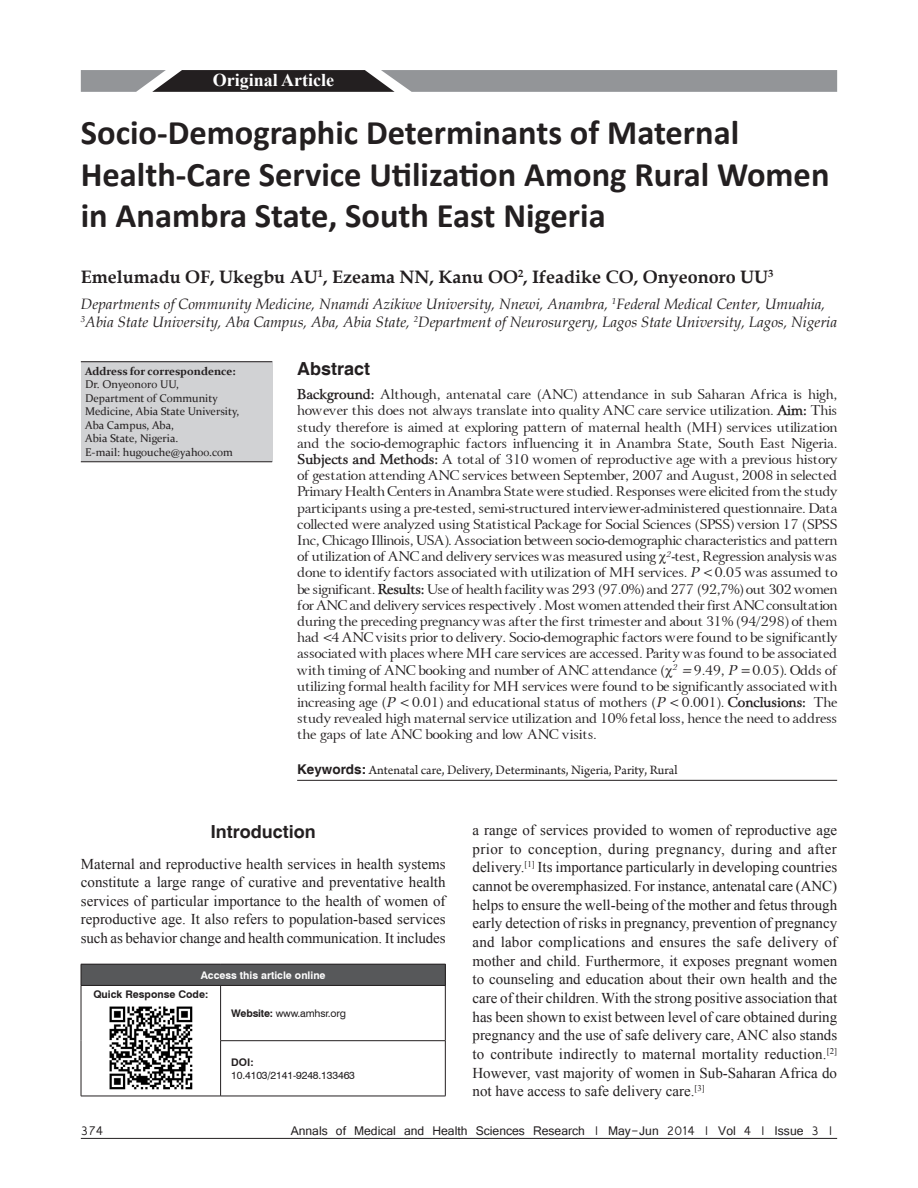
<style>
.page{position:relative;width:918px;height:1188px;background:#fff}
.page>*{position:absolute;margin:0;border:0;box-sizing:border-box;transform-origin:0 0}
.AT{font:700 34.5px/41.4px "Calibri";color:#231f20}
.AU{font:700 18px "Book Antiqua";color:#231f20}
.ABSH{font:700 18px "Helvetica";color:#231f20}
.AH{font:700 18px "Times New Roman";color:#fff}
.TX{font:15px/18.6px "Times New Roman";letter-spacing:-.005em;color:#231f20;text-align:justify}
.AFF{font:italic 15px/18px "Book Antiqua";color:#231f20}
.ABS{font:13.5px/16.2px "Array Normal";color:#231f20;text-align:justify}
.RF{font:13.5px "Vrinda";color:#231f20}
.KWD{font:13.5px "Arno Pro";color:#231f20}
.ADD{font:11.25px/13.5px "Constantia";color:#231f20}
.DOI{font:10.5px/12.6px "Swiss 721 BT";letter-spacing:-.015em;color:#231f20}
.AAO{font:700 10.5px "Swiss 721 BT";color:#fff}
.Web{font:10.5px "Swiss 721 BT";letter-spacing:-.015em;color:#231f20}
.QRC{font:700 10.5px "Swiss 721 BT";color:#231f20}
.s1{font-family:"Array";font-weight:700}
.s2{font-family:"Array";font-style:italic}
.s3{font-family:"Helvetica";font-weight:700}
.s4{font-weight:700}
</style>
<div class="page">
<hr style="left:81px;top:1138px;width:756px;height:1px;background:#231f20">
<svg style="left:81px;top:70px;width:756px;height:22px;background:#79797b"></svg>
<div style="left:81px;top:361px;width:191px;height:101px;background:#d1d2d4"></div>
<hr style="left:81px;top:361px;width:191px;height:1px;background:#231f20">
<hr style="left:81px;top:461px;width:191px;height:1px;background:#231f20">
<hr style="left:297px;top:780px;width:540px;height:1px;background:#231f20">
<div style="left:81px;top:964px;width:364px;height:21px;background:#57585a"></div>
<svg style="left:445px;top:965px;width:1px;height:20px"></svg>
<hr style="left:81px;top:1096px;width:140px;height:1px;background:#231f20">
<hr style="left:445px;top:986px;width:1px;height:55px;background:#231f20">
<hr style="left:445px;top:1041px;width:1px;height:55px;background:#231f20">
<hr style="left:220px;top:986px;width:1px;height:55px;background:#231f20">
<hr style="left:220px;top:1040px;width:226px;height:1px;background:#231f20">
<hr style="left:220px;top:1041px;width:1px;height:55px;background:#231f20">
<hr style="left:81px;top:986px;width:1px;height:55px;background:#231f20">
<hr style="left:81px;top:1041px;width:1px;height:55px;background:#231f20">
<hr style="left:81px;top:964px;width:140px;height:1px;background:#231f20">
<svg style="left:81px;top:964px;width:1px;height:21px"></svg>
<hr style="left:221px;top:964px;width:225px;height:1px;background:#231f20">
<hr style="left:81px;top:985px;width:140px;height:1px;background:#231f20">
<hr style="left:221px;top:985px;width:225px;height:1px;background:#231f20">
<hr style="left:221px;top:1096px;width:225px;height:1px;background:#231f20">
<img style="left:109px;top:1006px;width:84px;height:84px">
<p class="AH" style="left:213px;top:68px;width:123px">Original Article</p>
<p class="AT" style="left:81px;top:112px;width:750px">Socio-Demographic Determinants of Maternal<br>Health-Care Service Utilization Among Rural Women in Anambra State, South East Nigeria</p>
<p class="AU" style="left:81px;top:265px;width:694px">Emelumadu OF, Ukegbu AU<sup>1</sup>, Ezeama NN, Kanu OO<sup>2</sup>, Ifeadike CO, Onyeonoro UU<sup>3</sup></p>
<p class="AFF" style="left:81px;top:295px;width:758px">Departments of Community Medicine, Nnamdi Azikiwe University, Nnewi, Anambra, <sup>1</sup>Federal Medical Center, Umuahia,<br><sup>3</sup>Abia State University, Aba Campus, Aba, Abia State, <sup>2</sup>Department of Neurosurgery, Lagos State University, Lagos, Nigeria</p>
<p class="ABSH" style="left:297px;top:357px;width:75px">Abstract</p>
<p class="ABS" style="left:297px;top:385px;width:542px"><span class="s1">Background:</span> Although, antenatal care (ANC) attendance in sub Saharan Africa is high, however this does not always translate into quality ANC care service utilization. <span class="s1">Aim:</span> This study therefore is aimed at exploring pattern of maternal health (MH) services utilization and the socio‑demographic factors influencing it in Anambra State, South East Nigeria.<br><span class="s1">Subjects and Methods:</span> A total of 310 women of reproductive age with a previous history of gestation attending ANC services between September, 2007 and August, 2008 in selected Primary Health Centers in Anambra State were studied. Responses were elicited from the study participants using a pre‑tested, semi‑structured interviewer‑administered questionnaire. Data collected were analyzed using Statistical Package for Social Sciences (SPSS) version 17 (SPSS Inc, Chicago Illinois, USA). Association between socio‑demographic characteristics and pattern of utilization of ANC and delivery services was measured using <sup>2</sup>‑test, Regression analysis was done to identify factors associated with utilization of MH services. <span class="s2">P</span> &lt; 0.05 was assumed to be significant. <span class="s1">Results:</span> Use of health facility was 293 (97.0%) and 277 (92,7%) out 302 women for ANC and delivery services respectively . Most women attended their first ANC consultation during the preceding pregnancy was after the first trimester and about 31% (94/298) of them had &lt;4 ANC visits prior to delivery. Socio‑demographic factors were found to be significantly associated with places where MH care services are accessed. Parity was found to be associated with timing of ANC booking and number of ANC attendance ( <sup>2</sup> <span class="s2">=</span> 9.49, <span class="s2">P</span> = 0.05). Odds of utilizing formal health facility for MH services were found to be significantly associated with increasing age (<span class="s2">P</span> &lt; 0.01) and educational status of mothers (<span class="s2">P</span> &lt; 0.001). <span class="s1">Conclusions:</span> The study revealed high maternal service utilization and 10% fetal loss, hence the need to address the gaps of late ANC booking and low ANC visits.</p>
<p class="KWD" style="left:297px;top:762px;width:382px"><span class="s3">Keywords:</span> Antenatal care, Delivery, Determinants, Nigeria, Parity, Rural</p>
<p class="ADD" style="left:85px;top:364px;width:156px"><span class="s4">Address for correspondence:<br></span>Dr. Onyeonoro UU,<br>Department of Community<br>Medicine, Abia State University,<br>Aba Campus, Aba,<br>Abia State, Nigeria.<br>E-mail: hugouche@yahoo.com</p>
<h1 class="ABSH" style="left:211px;top:820px;width:106px">Introduction</h1>
<p class="TX" style="left:81px;top:854px;width:366px">Maternal and reproductive health services in health systems constitute a large range of curative and preventative health services of particular importance to the health of women of reproductive age. It also refers to population‑based services such as behavior change and health communication. It includes</p>
<p class="AAO" style="left:201px;top:969px;width:126px">Access this article online</p>
<p class="QRC" style="left:93px;top:988px;width:116px">Quick Response Code:</p>
<p class="Web" style="left:231px;top:1007px;width:116px"><span class="s4">Website:</span> www.amhsr.org</p>
<p class="DOI" style="left:231px;top:1056px;width:125px"><span class="s4">DOI:<br></span>10.4103/2141-9248.133463</p>
<p class="TX" style="left:472px;top:820px;width:366px">a range of services provided to women of reproductive age prior to conception, during pregnancy, during and after delivery.<sup>[1]</sup> Its importance particularly in developing countries cannot be overemphasized. For instance, antenatal care (ANC) helps to ensure the well‑being of the mother and fetus through early detection of risks in pregnancy, prevention of pregnancy and labor complications and ensures the safe delivery of mother and child. Furthermore, it exposes pregnant women to counseling and education about their own health and the care of their children. With the strong positive association that has been shown to exist between level of care obtained during pregnancy and the use of safe delivery care, ANC also stands to contribute indirectly to maternal mortality reduction.<sup>[2] </sup>However, vast majority of women in Sub‑Saharan Africa do not have access to safe delivery care.<sup>[3]</sup></p>
<p class="RF" style="left:81px;top:1121px;width:24px">374</p>
<p class="RF" style="left:291px;top:1121px;width:545px">Annals of Medical and Health Sciences Research | May-Jun 2014 | Vol 4 | Issue 3 |</p>
</div>
